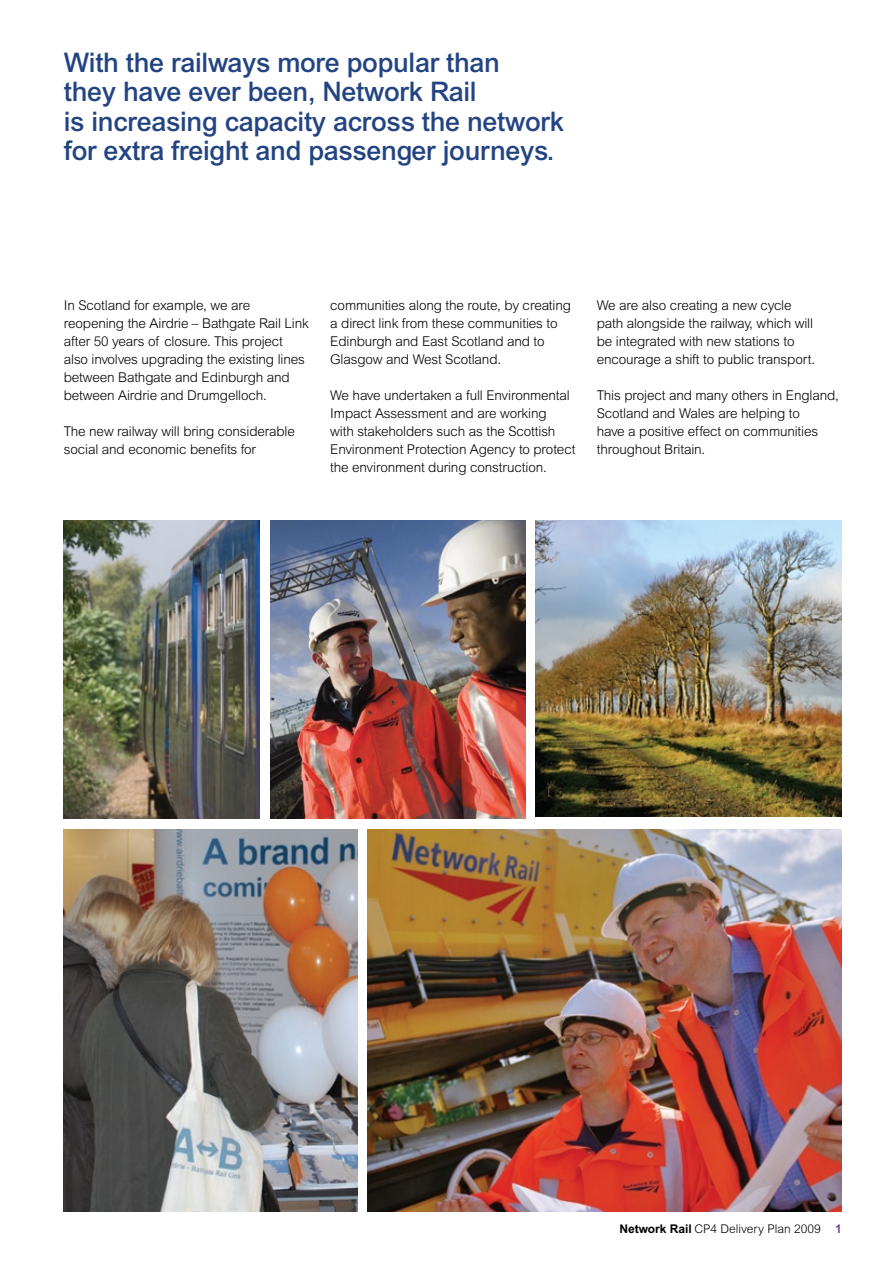
<style>
.page{position:relative;width:893px;height:1263px;background:#fff}
.page>*{position:absolute;margin:0;border:0;box-sizing:border-box;transform-origin:0 0}
.t1{font:500 27px/29.2px "Arial";letter-spacing:-.01em;color:#234482}
.t2{font:300 13.5px/18px "Arial";letter-spacing:-.01em;color:#000}
.t3{font:300 12px "Arial";color:#000}
.s1{font-weight:700}
.s2{font-weight:700;color:#7c4199}
</style>
<div class="page">
<img style="left:270px;top:521px;width:255px;height:298px">
<img style="left:64px;top:829px;width:293px;height:383px">
<img style="left:368px;top:829px;width:474px;height:383px">
<img style="left:64px;top:521px;width:195px;height:298px">
<img style="left:536px;top:521px;width:306px;height:295px">
<h1 class="t1" style="left:64px;top:48px;width:502px">With the railways more popular than<br>they have ever been, Network Rail<br>is increasing capacity across the network for extra freight and passenger journeys.</h1>
<p class="t2" style="left:64px;top:297px;width:247px">In Scotland for example, we are reopening the Airdrie – Bathgate Rail Link after 50 years of closure. This project also involves upgrading the existing lines between Bathgate and Edinburgh and between Airdrie and Drumgelloch.</p>
<p class="t2" style="left:64px;top:423px;width:233px">The new railway will bring considerable social and economic benefits for</p>
<p class="t2" style="left:330px;top:297px;width:242px">communities along the route, by creating a direct link from these communities to Edinburgh and East Scotland and to Glasgow and West Scotland.</p>
<p class="t2" style="left:330px;top:387px;width:247px">We have undertaken a full Environmental Impact Assessment and are working<br>with stakeholders such as the Scottish Environment Protection Agency to protect the environment during construction.</p>
<p class="t2" style="left:597px;top:297px;width:220px">We are also creating a new cycle path alongside the railway, which will be integrated with new stations to encourage a shift to public transport.</p>
<p class="t2" style="left:597px;top:387px;width:244px">This project and many others in England, Scotland and Wales are helping to<br>have a positive effect on communities throughout Britain.</p>
<p class="t3" style="left:619px;top:1222px;width:224px"><span class="s1">Network Rail</span> CP4 Delivery Plan 2009 <span class="s2">1</span></p>
</div>
